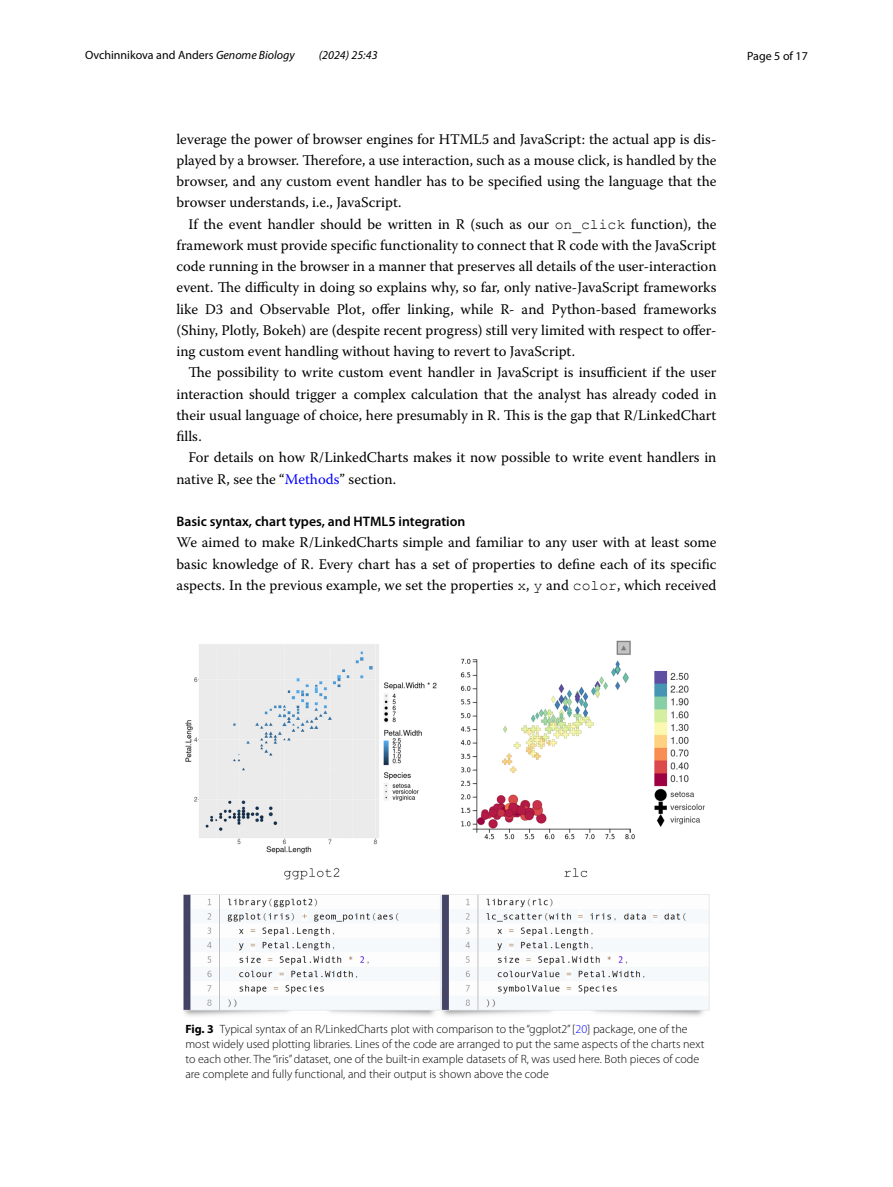
<style>
.page{position:relative;width:893px;height:1187px;background:#fff}
.page>*{position:absolute;margin:0;border:0;box-sizing:border-box;transform-origin:0 0}
.t1{font:14.7px/21.3px "Warnock Pro";color:#000;text-align:justify}
.t2{font:600 13.8px "Myriad Pro";color:#000}
.t3{font:300 12px/15px "Myriad Pro";color:#000}
.t4{font:12px "Myriad Pro";color:#000}
.t5{font:italic 12px "Myriad Pro";color:#000}
.s1{font-style:italic}
.s2{font-family:"Courier New"}
.s3{color:#00f}
.s4{font-weight:700}
</style>
<div class="page">
<img style="left:184px;top:640px;width:525px;height:376px">
<p class="t4" style="left:85px;top:48px;width:211px">Ovchinnikova and Anders <span class="s1">Genome Biology</span></p>
<p class="t5" style="left:319px;top:48px;width:60px">(2024) 25:43</p>
<p class="t4" style="left:747px;top:48px;width:62px">Page 5 of 17</p>
<p class="t1" style="left:176px;top:128px;width:542px">leverage the power of browser engines for HTML5 and JavaScript: the actual app is dis&shy;played by a browser. Therefore, a use interaction, such as a mouse click, is handled by the browser, and any custom event handler has to be specified using the language that the browser understands, i.e., JavaScript.</p>
<p class="t1" style="left:176px;top:213px;width:542px;text-indent:12px">If the event handler should be written in R (such as our <span class="s2">on_click</span> function), the framework must provide specific functionality to connect that R code with the JavaScript code running in the browser in a manner that preserves all details of the user-interaction event. The difficulty in doing so explains why, so far, only native-JavaScript frameworks like D3 and Observable Plot, offer linking, while R- and Python-based frameworks (Shiny, Plotly, Bokeh) are (despite recent progress) still very limited with respect to offer&shy;ing custom event handling without having to revert to JavaScript.</p>
<p class="t1" style="left:176px;top:361px;width:542px;text-indent:12px">The possibility to write custom event handler in JavaScript is insufficient if the user interaction should trigger a complex calculation that the analyst has already coded in their usual language of choice, here presumably in R. This is the gap that R/LinkedChart fills.</p>
<p class="t1" style="left:176px;top:446px;width:541px;text-indent:12px">For details on how R/LinkedCharts makes it now possible to write event handlers in native R, see the “<span class="s3">Methods</span>” section.</p>
<p class="t2" style="left:176px;top:512px;width:290px">Basic syntax, chart types, and HTML5 integration</p>
<p class="t1" style="left:176px;top:531px;width:542px">We aimed to make R/LinkedCharts simple and familiar to any user with at least some basic knowledge of R. Every chart has a set of properties to define each of its specific aspects. In the previous example, we set the properties <span class="s2">x</span>, <span class="s2">y</span> and <span class="s2">color</span>, which received</p>
<p class="t3" style="left:185px;top:1021px;width:520px"><span class="s4">Fig. 3</span> Typical syntax of an R/LinkedCharts plot with comparison to the “ggplot2” [<span class="s3">20</span>] package, one of the most widely used plotting libraries. Lines of the code are arranged to put the same aspects of the charts next to each other. The “iris” dataset, one of the built-in example datasets of R, was used here. Both pieces of code are complete and fully functional, and their output is shown above the code</p>
</div>
